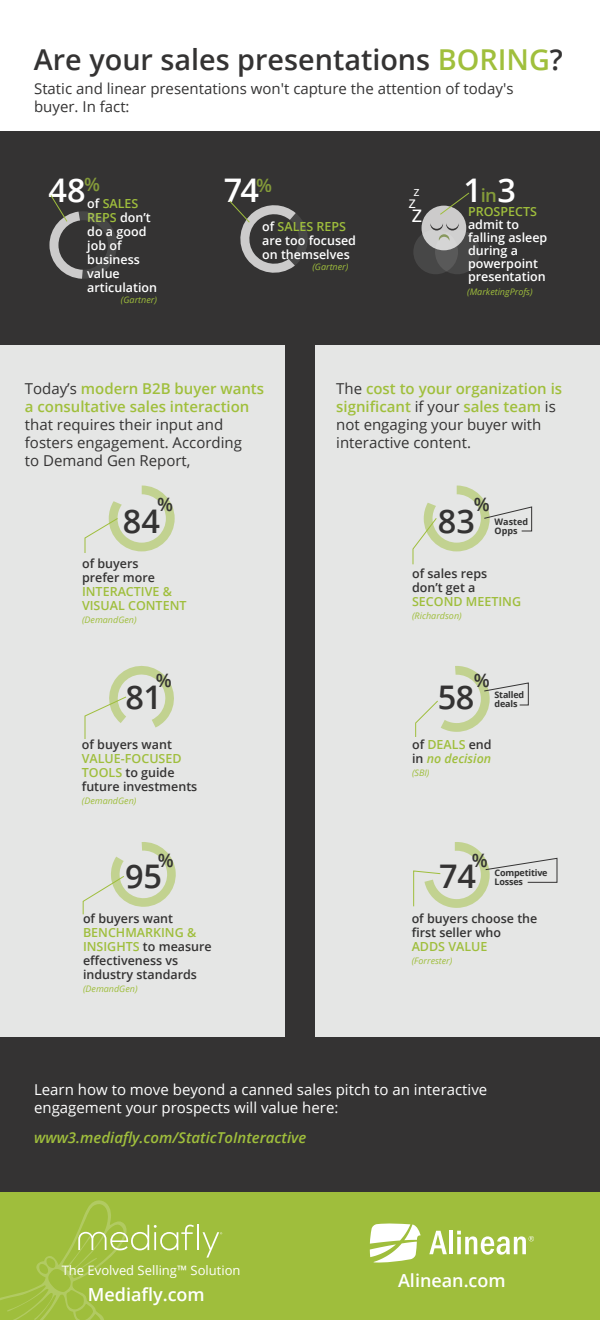
<style>
.page{position:relative;width:600px;height:1320px;background:#fff}
.page>*{position:absolute;margin:0;border:0;box-sizing:border-box;transform-origin:0 0}
.t1{font:600 32.5px "Open Sans";color:#343333}
.t2{font:600 32.5px "Open Sans";color:#fff}
.t3{font:600 28.8px "Open Sans";color:#343333}
.t4{font:23.3px "Open Sans";color:#fff}
.t5{font:600 18.5px "Open Sans";color:#343333}
.t6{font:600 18px "Open Sans";color:#fff}
.t7{font:16.1px "Open Sans";color:#fff}
.t8{font:15px/18px "Open Sans";color:#343333}
.t9{font:15px/18px "Open Sans";color:#fff}
.t10{font:600 15px/18px "Open Sans";color:#a0bf3c}
.t11{font:italic 600 15px "Open Sans";color:#a0bf3c}
.t12{font:13.2px "Open Sans";color:#fff}
.t13{font:13px "Open Sans";color:#fff}
.t14{font:600 12.5px/14px "Open Sans";color:#343333}
.t15{font:600 12.5px/14px "Open Sans";color:#fff}
.t16{font:600 12.5px/14px "Open Sans";color:#9fbe3c}
.t17{font:italic 600 12.5px/14px "Open Sans";color:#a0bf3c}
.t18{font:italic 9px "Open Sans";color:#9fbe3c}
.t19{font:700 9px/9px "Open Sans";letter-spacing:-.02em;color:#333}
.t20{font:700 9px/9px "Open Sans";color:#333}
.s1{color:#a0bf3c}
.s2{color:#9fbe3c}
.s3{font-size:18.5px;color:#9fbe3c}
.s4{font-weight:400;color:#343333}
.s5{font-weight:600;color:#a0bf3c}
.s6{font-style:normal;color:#343333}
.s7{font-style:normal;color:#9fbe3c}
</style>
<div class="page">
<div style="left:0;top:131px;width:600px;height:1062px;background:#343333"></div>
<div style="left:0;top:345px;width:285px;height:692px;background:#e5e6e5"></div>
<div style="left:315px;top:345px;width:285px;height:692px;background:#e5e6e5"></div>
<svg style="left:229px;top:201px;width:79px;height:72px"></svg>
<svg style="left:49px;top:195px;width:68px;height:84px"></svg>
<div style="left:413px;top:230px;width:45px;height:44px;background:#474747;border-radius:50%"></div>
<div style="left:435px;top:230px;width:45px;height:44px;background:linear-gradient(to right,#5e5e5e,#414141);border-radius:50%"></div>
<div style="left:422px;top:206px;width:44px;height:44px;background:#cccbcb;border-radius:50%"></div>
<svg style="left:430px;top:223px;width:29px;height:18px"></svg>
<svg style="left:439px;top:192px;width:31px;height:24px"></svg>
<div style="left:0;top:1192px;width:600px;height:128px;background:#9fbe3c"></div>
<hr style="left:197px;top:1225px;width:2px;height:25px;background:#fff">
<svg style="left:203px;top:1232px;width:19px;height:26px"></svg>
<svg style="left:0;top:1200px;width:194px;height:120px"></svg>
<svg style="left:82px;top:842px;width:94px;height:73px"></svg>
<svg style="left:84px;top:666px;width:90px;height:73px"></svg>
<svg style="left:84px;top:486px;width:91px;height:67px"></svg>
<svg style="left:412px;top:486px;width:121px;height:79px"></svg>
<svg style="left:415px;top:666px;width:114px;height:71px"></svg>
<svg style="left:413px;top:842px;width:145px;height:66px"></svg>
<svg style="left:429px;top:1231px;width:18px;height:23px"></svg>
<hr style="left:449px;top:1231px;width:4px;height:23px;background:#fff">
<svg style="left:457px;top:1231px;width:77px;height:24px"></svg>
<svg style="left:370px;top:1223px;width:51px;height:40px"></svg>
<h2 class="t3" style="left:34px;top:39px;width:531px">Are your sales presentations <span class="s1">BORING</span>?</h2>
<p class="t8" style="left:34px;top:79px;width:481px">Static and linear presentations won't capture the attention of today's buyer. In fact:</p>
<h1 class="t2" style="left:49px;top:168px;width:53px">48<sup>%</sup></h1>
<h1 class="t2" style="left:224px;top:168px;width:50px">74<sup>%</sup></h1>
<p class="t15" style="left:262px;top:219px;width:95px">of <span class="s2">SALES REPS </span>are too focused on themselves</p>
<p class="t15" style="left:87px;top:197px;width:71px">of <span class="s2">SALES<br>REPS</span> don’t do a good job of business value articulation</p>
<p class="t18" style="left:121px;top:294px;width:37px">(Gartner)</p>
<p class="t18" style="left:312px;top:260px;width:37px">(Gartner)</p>
<p class="t12" style="left:413px;top:182px;width:8px">z</p>
<h1 class="t2" style="left:463px;top:168px;width:54px">1<span class="s3">in</span>3</h1>
<p class="t16" style="left:468px;top:205px;width:70px">PROSPECTS</p>
<p class="t15" style="left:468px;top:218px;width:81px;line-height:13px">admit to falling asleep during a powerpoint presentation</p>
<p class="t18" style="left:467px;top:286px;width:67px">(MarketingProfs)</p>
<p class="t7" style="left:409px;top:191px;width:9px">z</p>
<h3 class="t4" style="left:411px;top:198px;width:12px">z</h3>
<p class="t10" style="left:25px;top:379px;width:241px"><span class="s4">Today’s</span> modern B2B buyer wants a consultative sales interaction</p>
<p class="t8" style="left:25px;top:415px;width:219px">that requires their input and fosters engagement. According to Demand Gen Report,</p>
<p class="t5" style="left:157px;top:492px;width:17px">%</p>
<h1 class="t1" style="left:123px;top:499px;width:39px">84</h1>
<p class="t14" style="left:82px;top:557px;width:74px">of buyers prefer more</p>
<p class="t16" style="left:82px;top:585px;width:106px">INTERACTIVE &amp;<br>VISUAL CONTENT</p>
<p class="t18" style="left:82px;top:614px;width:56px">(DemandGen)</p>
<p class="t5" style="left:156px;top:668px;width:17px">%</p>
<h1 class="t1" style="left:125px;top:675px;width:38px">81</h1>
<p class="t14" style="left:82px;top:737px;width:92px">of buyers want</p>
<p class="t14" style="left:82px;top:751px;width:117px"><span class="s2">VALUE-FOCUSED<br>TOOLS</span> to guide future investments</p>
<p class="t18" style="left:82px;top:794px;width:56px">(DemandGen)</p>
<p class="t5" style="left:158px;top:847px;width:17px">%</p>
<h1 class="t1" style="left:125px;top:854px;width:39px">95</h1>
<p class="t14" style="left:83px;top:911px;width:92px">of buyers want</p>
<p class="t14" style="left:83px;top:925px;width:130px"><span class="s2">BENCHMARKING &amp;<br>INSIGHTS</span> to measure effectiveness vs industry standards</p>
<p class="t18" style="left:83px;top:983px;width:56px">(DemandGen)</p>
<p class="t8" style="left:336px;top:379px;width:227px">The <span class="s5">cost to your organization is significant</span> if your <span class="s5">sales team</span> is not engaging your buyer with interactive content.</p>
<p class="t5" style="left:474px;top:492px;width:17px">%</p>
<h1 class="t1" style="left:438px;top:499px;width:39px">83</h1>
<p class="t20" style="left:495px;top:517px;width:35px">Wasted<br>Opps</p>
<p class="t14" style="left:412px;top:566px;width:77px">of sales reps don’t get a</p>
<p class="t16" style="left:412px;top:594px;width:111px">SECOND MEETING</p>
<p class="t18" style="left:412px;top:609px;width:51px">(Richardson)</p>
<p class="t5" style="left:474px;top:668px;width:17px">%</p>
<h1 class="t1" style="left:438px;top:675px;width:38px">58</h1>
<p class="t17" style="left:412px;top:737px;width:81px"><span class="s6">of</span> <span class="s7">DEALS</span> <span class="s6">end in</span> no decision</p>
<p class="t18" style="left:412px;top:766px;width:19px">(SBI)</p>
<p class="t19" style="left:495px;top:690px;width:31px">Stalled deals</p>
<p class="t5" style="left:472px;top:847px;width:17px">%</p>
<h1 class="t1" style="left:439px;top:854px;width:39px">74</h1>
<p class="t19" style="left:495px;top:868px;width:55px">Competitive<br>Losses</p>
<p class="t14" style="left:412px;top:911px;width:127px">of buyers choose the first seller who</p>
<p class="t16" style="left:412px;top:939px;width:77px">ADDS VALUE</p>
<p class="t18" style="left:412px;top:955px;width:42px">(Forrester)</p>
<p class="t9" style="left:34px;top:1081px;width:455px">Learn how to move beyond a canned sales pitch to an interactive engagement your prospects will value here:</p>
<p class="t11" style="left:34px;top:1128px;width:274px">www3.mediafly.com/StaticToInteractive</p>
<p class="t13" style="left:62px;top:1261px;width:180px">The Evolved Selling™ Solution</p>
<p class="t6" style="left:88px;top:1282px;width:118px">Mediafly.com</p>
<p class="t6" style="left:398px;top:1268px;width:109px">Alinean.com</p>
</div>
